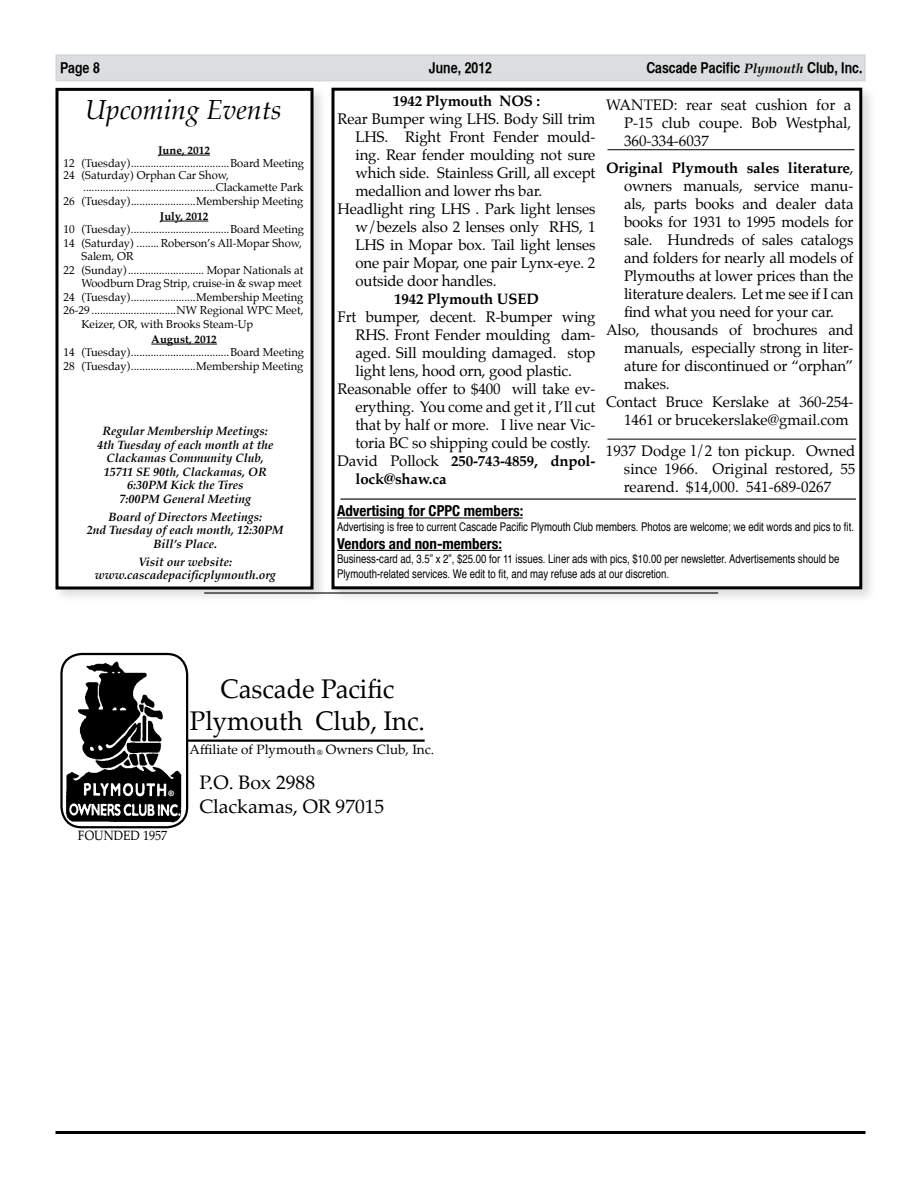
<style>
.page{position:relative;width:918px;height:1188px;background:#fff}
.page>*{position:absolute;margin:0;border:0;box-sizing:border-box;transform-origin:0 0}
.t1{font:27px/32.4px "Palatino Linotype";color:#000;text-align:center;scale:.95 1}
.t2{font:italic 27px "Palatino";color:#000}
.t3{font:19.5px/23.4px "Palatino Linotype";color:#000}
.t4{font:15px/18px "Palatino";letter-spacing:-.01em;color:#000;text-align:justify}
.t5{font:700 15px "Palatino";letter-spacing:-.01em;color:#000}
.t6{font:700 condensed 15px "Helvetica Neue";color:#000}
.t7{font:15px "Helvetica CY Bold";color:#000}
.t8{font:13.5px "Palatino Linotype";color:#000}
.t9{font:13.5px "Palatino Linotype";color:#000;scale:.9 1}
.t10{font:12px/14.4px "Helvetica";color:#000;scale:.8 1}
.t11{font:italic 700 12px/13.5px "Palatino";color:#000;text-align:center}
.t12{font:11.25px/13.5px "Palatino";color:#000}
.t13{font:700 11.25px "Palatino";color:#000}
.t14{font:700 7.5px "Palatino Linotype";color:#000}
.t15{font:700 7.5px "Helvetica";color:#fff}
.s1{font-family:"Palatino";font-weight:700;font-style:italic;font-size:13.5px}
.s2{font-weight:400}
</style>
<div class="page">
<div style="left:53px;top:86px;width:274px;height:518px;background:#000;opacity:.13"></div>
<div style="left:57px;top:89px;width:255px;height:499px;background:#fff"></div>
<div style="left:56px;top:88px;width:258px;height:502px;border:3px solid #000"></div>
<div style="left:56px;top:54px;width:810px;height:27px;background:#dcddde"></div>
<hr style="left:56px;top:1131px;width:810px;height:3px;background:#000">
<hr style="left:187px;top:740px;width:238px;height:2px;background:#000">
<img style="left:64px;top:660px;width:121px;height:165px">
<div style="left:60px;top:653px;width:128px;height:175px;border:2px solid #000;border-radius:20px"></div>
<div style="left:167px;top:786px;width:12px;height:15px;background:#000;border-radius:50%"></div>
<div style="left:166px;top:785px;width:14px;height:17px;border:2px solid #000;border-radius:50%"></div>
<div style="left:329px;top:85px;width:547px;height:518px;background:#000;opacity:.13"></div>
<div style="left:333px;top:89px;width:528px;height:499px;background:#fff"></div>
<div style="left:332px;top:88px;width:530px;height:501px;border:3px solid #000"></div>
<hr style="left:337px;top:518px;width:186px;height:1px;background:#000">
<hr style="left:337px;top:550px;width:165px;height:1px;background:#000">
<hr style="left:340px;top:499px;width:516px;height:1px;background:#000">
<hr style="left:204px;top:592px;width:514px;height:2px;background:#000">
<hr style="left:158px;top:155px;width:52px;height:1px;background:#000">
<hr style="left:160px;top:221px;width:48px;height:1px;background:#000">
<hr style="left:151px;top:344px;width:66px;height:1px;background:#000">
<hr style="left:608px;top:439px;width:248px;height:1px;background:#000">
<hr style="left:608px;top:149px;width:247px;height:1px;background:#000">
<p class="t7" style="left:60px;top:59px;width:41px">Page 8</p>
<p class="t7" style="left:429px;top:59px;width:65px">June, 2012</p>
<p class="t7" style="left:646px;top:59px;width:218px">Cascade Pacific <span class="s1">Plymouth</span> Club, Inc.</p>
<h1 class="t2" style="left:85px;top:88px;width:198px">Upcoming Events</h1>
<p class="t13" style="left:158px;top:140px;width:53px">June, 2012</p>
<p class="t12" style="left:64px;top:158px;width:242px;line-height:12px">12 (Tuesday)...................................Board Meeting<br>24 (Saturday) Orphan Car Show,</p>
<p class="t12" style="left:64px;top:181px;width:241px;text-align:right">...............................................Clackamette Park<br>26 (Tuesday).......................Membership Meeting</p>
<p class="t13" style="left:160px;top:206px;width:50px">July, 2012</p>
<p class="t12" style="left:63px;top:223px;width:242px">10 (Tuesday)...................................Board Meeting</p>
<p class="t12" style="left:63px;top:236px;width:240px">14 (Saturday) ........Roberson’s All-Mopar Show,</p>
<p class="t12" style="left:81px;top:250px;width:54px">Salem, OR</p>
<p class="t12" style="left:63px;top:263px;width:241px">22 (Sunday)........................... Mopar Nationals at</p>
<p class="t12" style="left:81px;top:277px;width:222px">Woodburn Drag Strip, cruise-in &amp; swap meet</p>
<p class="t12" style="left:63px;top:290px;width:241px">24 (Tuesday).......................Membership Meeting</p>
<p class="t12" style="left:63px;top:304px;width:241px">26-29 ..............................NW Regional WPC Meet,</p>
<p class="t12" style="left:81px;top:317px;width:173px">Keizer, OR, with Brooks Steam-Up</p>
<p class="t13" style="left:151px;top:329px;width:67px">August, 2012</p>
<p class="t12" style="left:63px;top:346px;width:242px">14 (Tuesday)...................................Board Meeting<br>28 (Tuesday).......................Membership Meeting</p>
<p class="t11" style="left:97px;top:424px;width:178px">Regular Membership Meetings:<br>4th Tuesday of each month at the<br>Clackamas Community Club,<br>15711 SE 90th, Clackamas, OR<br>6:30PM Kick the Tires<br>7:00PM General Meeting</p>
<p class="t11" style="left:87px;top:510px;width:198px">Board of Directors Meetings:<br>2nd Tuesday of each month, 12:30PM<br>Bill’s Place.</p>
<p class="t11" style="left:95px;top:555px;width:183px">Visit our website: www.cascadepacificplymouth.org</p>
<p class="t5" style="left:393px;top:88px;width:149px">1942 Plymouth NOS :</p>
<p class="t4" style="left:337px;top:110px;width:259px">Rear Bumper wing LHS. Body Sill trim</p>
<p class="t4" style="left:355px;top:128px;width:241px">LHS. Right Front Fender mould-</p>
<p class="t4" style="left:355px;top:146px;width:241px">ing. Rear fender moulding not sure</p>
<p class="t4" style="left:355px;top:164px;width:242px">which side. Stainless Grill, all except</p>
<p class="t4" style="left:355px;top:182px;width:188px">medallion and lower rhs bar.</p>
<p class="t4" style="left:337px;top:200px;width:259px">Headlight ring LHS . Park light lenses</p>
<p class="t4" style="left:355px;top:218px;width:242px">w/bezels also 2 lenses only RHS, 1</p>
<p class="t4" style="left:355px;top:236px;width:241px">LHS in Mopar box. Tail light lenses</p>
<p class="t4" style="left:355px;top:254px;width:241px">one pair Mopar, one pair Lynx-eye. 2</p>
<p class="t4" style="left:355px;top:272px;width:142px">outside door handles.</p>
<p class="t5" style="left:394px;top:286px;width:146px">1942 Plymouth USED</p>
<p class="t4" style="left:337px;top:308px;width:259px">Frt bumper, decent. R-bumper wing</p>
<p class="t4" style="left:355px;top:326px;width:241px">RHS. Front Fender moulding dam-</p>
<p class="t4" style="left:355px;top:344px;width:241px">aged. Sill moulding damaged. stop</p>
<p class="t4" style="left:355px;top:362px;width:218px">light lens, hood orn, good plastic.</p>
<p class="t4" style="left:337px;top:380px;width:260px">Reasonable offer to $400 will take ev-</p>
<p class="t4" style="left:355px;top:398px;width:242px">erything. You come and get it , I’ll cut</p>
<p class="t4" style="left:355px;top:416px;width:241px">that by half or more. I live near Vic-</p>
<p class="t4" style="left:355px;top:434px;width:237px">toria BC so shipping could be costly.</p>
<p class="t5" style="left:337px;top:448px;width:259px"><span class="s2">David Pollock</span> 250-743-4859, dnpol-</p>
<p class="t5" style="left:355px;top:466px;width:93px">lock@shaw.ca</p>
<p class="t4" style="left:624px;top:95px;width:229px;text-indent:-18px">WANTED: rear seat cushion for a P-15 club coupe. Bob Westphal, 360-334-6037</p>
<p class="t5" style="left:606px;top:155px;width:249px">Original Plymouth sales literature<span class="s2">,</span></p>
<p class="t4" style="left:624px;top:177px;width:231px">owners manuals, service manu-</p>
<p class="t4" style="left:624px;top:195px;width:231px">als, parts books and dealer data</p>
<p class="t4" style="left:624px;top:213px;width:231px">books for 1931 to 1995 models for</p>
<p class="t4" style="left:624px;top:231px;width:231px">sale. Hundreds of sales catalogs</p>
<p class="t4" style="left:624px;top:249px;width:231px">and folders for nearly all models of</p>
<p class="t4" style="left:624px;top:267px;width:231px">Plymouths at lower prices than the</p>
<p class="t4" style="left:624px;top:285px;width:231px">literature dealers. Let me see if I can</p>
<p class="t4" style="left:624px;top:303px;width:211px">find what you need for your car.</p>
<p class="t4" style="left:606px;top:321px;width:249px">Also, thousands of brochures and</p>
<p class="t4" style="left:624px;top:339px;width:231px">manuals, especially strong in liter-</p>
<p class="t4" style="left:624px;top:357px;width:231px">ature for discontinued or “orphan”</p>
<p class="t4" style="left:624px;top:375px;width:47px">makes.</p>
<p class="t4" style="left:606px;top:393px;width:249px">Contact Bruce Kerslake at 360-254-</p>
<p class="t4" style="left:624px;top:411px;width:226px">1461 or brucekerslake@gmail.com</p>
<p class="t4" style="left:624px;top:442px;width:233px;text-indent:-18px">1937 Dodge l/2 ton pickup. Owned since 1966. Original restored, 55 rearend. $14,000. 541-689-0267</p>
<p class="t6" style="left:337px;top:502px;width:188px">Advertising for CPPC members:</p>
<p class="t10" style="left:337px;top:520px;width:648px">Advertising is free to current Cascade Pacific Plymouth Club members. Photos are welcome; we edit words and pics to fit.</p>
<p class="t6" style="left:337px;top:534px;width:166px">Vendors and non-members:</p>
<p class="t10" style="left:337px;top:552px;width:630px">Business-card ad, 3.5” x 2”, $25.00 for 11 issues. Liner ads with pics, $10.00 per newsletter. Advertisements should be<br>Plymouth-related services. We edit to fit, and may refuse ads at our discretion.</p>
<p class="t15" style="left:168px;top:788px;width:7px">®</p>
<p class="t9" style="left:78px;top:826px;width:101px">FOUNDED 1957</p>
<h1 class="t1" style="left:190px;top:671px;width:249px">Cascade Pacific<br>Plymouth Club, Inc.</h1>
<p class="t8" style="left:190px;top:739px;width:246px">Affiliate of Plymouth Owners Club, Inc.</p>
<h2 class="t3" style="left:199px;top:770px;width:187px">P.O. Box 2988<br>Clackamas, OR 97015</h2>
<p class="t14" style="left:317px;top:748px;width:7px">®</p>
</div>
